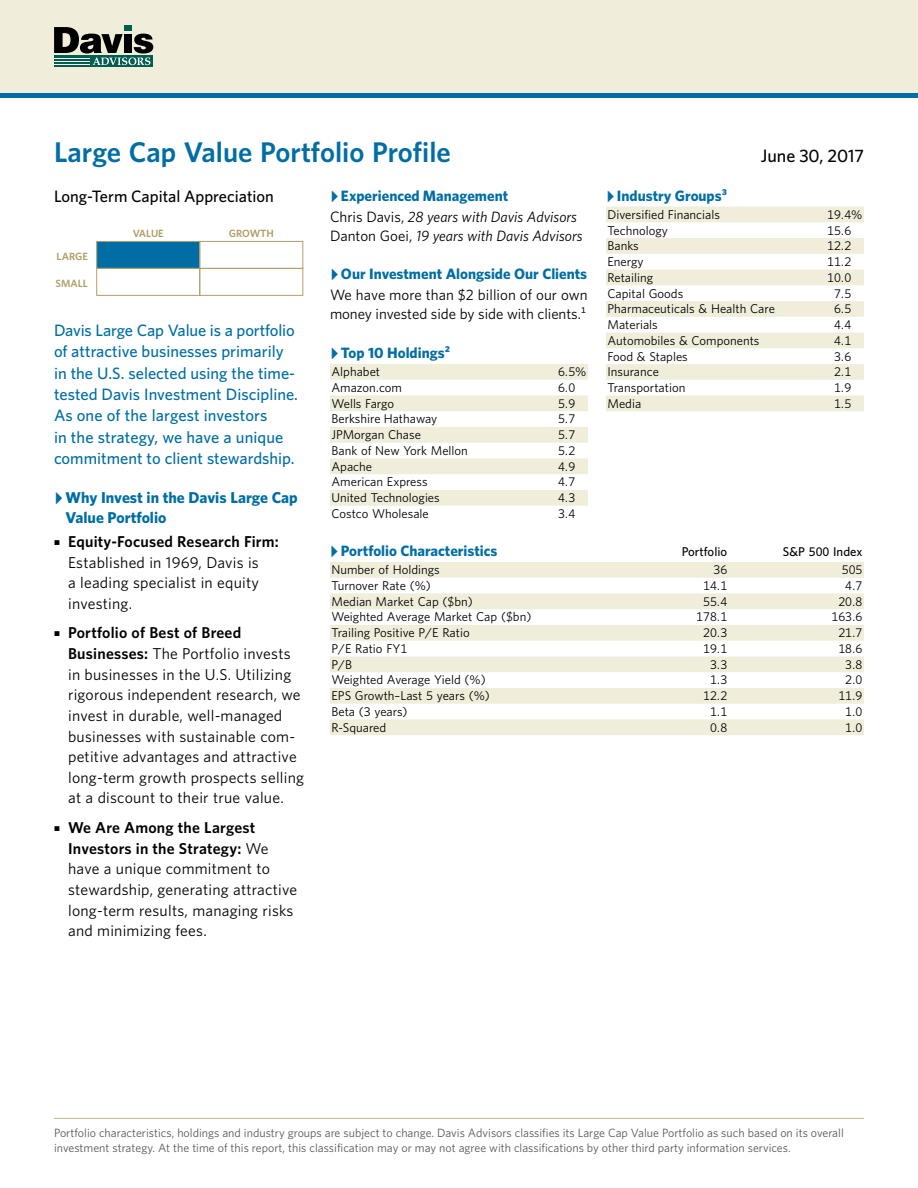
<style>
.page{position:relative;width:918px;height:1188px;background:#fff}
.page>*{position:absolute;margin:0;border:0;box-sizing:border-box;transform-origin:0 0}
.t1{font:600 28.5px "Whitney";color:#006ea4}
.t2{font:500 18px "Whitney";color:#000}
.t3{font:500 16.5px/21.3px "Whitney";color:#006ea4}
.t4{font:500 16.5px "Whitney";color:#000}
.t5{font:15.75px/20.7px "Whitney";letter-spacing:.015em;color:#000}
.t6{font:700 15.75px/20.7px "Whitney";color:#006ea4}
.Port_Profile_LCV_Hea{font:700 15px "Whitney";color:#006ea4}
.t7{font:italic 15px/18.8px "Whitney";color:#000}
.t8{font:15px/18.8px "Whitney";letter-spacing:-.005em;color:#000}
.t9{font:12.75px "Whitney";color:#000}
.t10{font:500 12.75px "Whitney";color:#000}
.Footnotes{font:12px/15px "Whitney";color:#58595b}
.t11{font:600 10.5px "Whitney";color:#afa069}
.s1{font-family:"Mercury Text G1";font-weight:400}
.s2{font-style:normal}
.s3{font-family:"Mercury Text G1";font-size:7.8px}
.s4{font-weight:600}
</style>
<div class="page">
<div style="left:0;top:0;width:918px;height:94px;background:#f0eedb"></div>
<hr style="left:0;top:94px;width:918px;height:4px;background:#006ea4">
<div style="left:124px;top:25px;width:8px;height:6px;background:#005f4f"></div>
<div style="left:54px;top:56px;width:99px;height:11px;background:#005f4f"></div>
<svg style="left:54px;top:27px;width:99px;height:38px"></svg>
<svg style="left:330px;top:364px;width:258px;height:142px"></svg>
<svg style="left:606px;top:207px;width:258px;height:204px;fill:#f0eedc"></svg>
<svg style="left:330px;top:562px;width:534px;height:173px;fill:#f0eedb"></svg>
<div style="left:96px;top:241px;width:104px;height:28px;background:#006ea4;border:1px solid #afa069"></div>
<div style="left:200px;top:241px;width:103px;height:28px;border:1px solid #afa069"></div>
<div style="left:96px;top:268px;width:104px;height:28px;border:1px solid #afa069"></div>
<div style="left:200px;top:268px;width:103px;height:28px;border:1px solid #afa069"></div>
<hr style="left:54px;top:1118px;width:810px;height:1px;background:#ccbf8b">
<p class="t1" style="left:54px;top:133px;width:398px">Large Cap Value Portfolio Profile</p>
<p class="Port_Profile_LCV_Hea" style="left:330px;top:185px;width:180px"><span class="s1">•</span> Experienced Management</p>
<p class="t7" style="left:330px;top:207px;width:254px"><span class="s2">Chris Davis,</span> 28 years with Davis Advisors<br><span class="s2">Danton Goei,</span> 19 years with Davis Advisors</p>
<p class="Port_Profile_LCV_Hea" style="left:330px;top:263px;width:259px"><span class="s1">•</span> Our Investment Alongside Our Clients</p>
<p class="t8" style="left:330px;top:285px;width:259px">We have more than $2 billion of our own money invested side by side with clients.1</p>
<p class="t3" style="left:54px;top:319px;width:246px">Davis Large Cap Value is a portfolio of attractive businesses primarily in the U.S. selected using the time&shy;tested Davis Investment Discipline.<br>As one of the largest investors<br>in the strategy, we have a unique commitment to client stewardship.</p>
<p class="t6" style="left:66px;top:486px;width:234px;text-indent:-12px"><span class="s1">•</span> Why Invest in the Davis Large Cap<br>Value Portfolio</p>
<p class="t5" style="left:68px;top:531px;width:212px;text-indent:-14px"><span class="s3">•</span> <span class="s4">Equity-Focused Research Firm:<br></span>Established in 1969, Davis is<br>a leading specialist in equity investing.</p>
<p class="t5" style="left:68px;top:622px;width:238px;text-indent:-14px"><span class="s3">•</span> <span class="s4">Portfolio of Best of Breed Businesses:</span> The Portfolio invests in businesses in the U.S. Utilizing rigorous independent research, we invest in durable, well-managed businesses with sustainable com&shy;petitive advantages and attractive long-term growth prospects selling at a discount to their true value.</p>
<p class="t5" style="left:68px;top:817px;width:231px;text-indent:-14px"><span class="s3">•</span> <span class="s4">We Are Among the Largest<br>Investors in the Strategy:</span> We have a unique commitment to stewardship, generating attractive long-term results, managing risks and minimizing fees.</p>
<h2 class="t2" style="left:761px;top:143px;width:105px">June 30, 2017</h2>
<p class="Port_Profile_LCV_Hea" style="left:606px;top:185px;width:123px"><span class="s1">•</span> Industry Groups3</p>
<p class="t9" style="left:608px;top:206px;width:114px">Diversified Financials</p>
<p class="t9" style="left:827px;top:206px;width:37px">19.4%</p>
<p class="t9" style="left:608px;top:222px;width:62px">Technology</p>
<p class="t9" style="left:827px;top:222px;width:26px">15.6</p>
<p class="t9" style="left:608px;top:237px;width:33px">Banks</p>
<p class="t9" style="left:827px;top:237px;width:26px">12.2</p>
<p class="t9" style="left:608px;top:253px;width:38px">Energy</p>
<p class="t9" style="left:827px;top:253px;width:26px">11.2</p>
<p class="t9" style="left:608px;top:269px;width:47px">Retailing</p>
<p class="t9" style="left:827px;top:269px;width:26px">10.0</p>
<p class="t9" style="left:608px;top:285px;width:77px">Capital Goods</p>
<p class="t9" style="left:834px;top:285px;width:19px">7.5</p>
<p class="t9" style="left:608px;top:300px;width:169px">Pharmaceuticals &amp; Health Care</p>
<p class="t9" style="left:834px;top:300px;width:19px">6.5</p>
<p class="t9" style="left:608px;top:316px;width:52px">Materials</p>
<p class="t9" style="left:834px;top:316px;width:19px">4.4</p>
<p class="t9" style="left:608px;top:332px;width:154px">Automobiles &amp; Components</p>
<p class="t9" style="left:834px;top:332px;width:19px">4.1</p>
<p class="t9" style="left:608px;top:348px;width:82px">Food &amp; Staples</p>
<p class="t9" style="left:834px;top:348px;width:19px">3.6</p>
<p class="t9" style="left:608px;top:363px;width:53px">Insurance</p>
<p class="t9" style="left:834px;top:363px;width:19px">2.1</p>
<p class="t9" style="left:608px;top:379px;width:79px">Transportation</p>
<p class="t9" style="left:834px;top:379px;width:19px">1.9</p>
<p class="t9" style="left:608px;top:395px;width:35px">Media</p>
<p class="t9" style="left:834px;top:395px;width:19px">1.5</p>
<p class="t4" style="left:54px;top:185px;width:221px">Long-Term Capital Appreciation</p>
<p class="t11" style="left:133px;top:227px;width:33px">VALUE</p>
<p class="t11" style="left:229px;top:227px;width:47px">GROWTH</p>
<p class="t11" style="left:57px;top:249px;width:33px">LARGE</p>
<p class="t11" style="left:55px;top:276px;width:34px">SMALL</p>
<p class="Port_Profile_LCV_Hea" style="left:330px;top:343px;width:122px"><span class="s1">•</span> Top 10 Holdings2</p>
<p class="t9" style="left:332px;top:363px;width:50px">Alphabet</p>
<p class="t9" style="left:558px;top:363px;width:30px">6.5%</p>
<p class="t9" style="left:332px;top:379px;width:72px">Amazon.com</p>
<p class="t9" style="left:558px;top:379px;width:19px">6.0</p>
<p class="t9" style="left:332px;top:395px;width:64px">Wells Fargo</p>
<p class="t9" style="left:558px;top:395px;width:19px">5.9</p>
<p class="t9" style="left:332px;top:411px;width:107px">Berkshire Hathaway</p>
<p class="t9" style="left:558px;top:411px;width:19px">5.7</p>
<p class="t9" style="left:332px;top:426px;width:91px">JPMorgan Chase</p>
<p class="t9" style="left:558px;top:426px;width:19px">5.7</p>
<p class="t9" style="left:332px;top:442px;width:138px">Bank of New York Mellon</p>
<p class="t9" style="left:558px;top:442px;width:19px">5.2</p>
<p class="t9" style="left:332px;top:458px;width:42px">Apache</p>
<p class="t9" style="left:558px;top:458px;width:19px">4.9</p>
<p class="t9" style="left:332px;top:474px;width:98px">American Express</p>
<p class="t9" style="left:558px;top:474px;width:19px">4.7</p>
<p class="t9" style="left:332px;top:489px;width:110px">United Technologies</p>
<p class="t9" style="left:558px;top:489px;width:19px">4.3</p>
<p class="t9" style="left:332px;top:505px;width:99px">Costco Wholesale</p>
<p class="t9" style="left:558px;top:505px;width:19px">3.4</p>
<p class="Port_Profile_LCV_Hea" style="left:330px;top:541px;width:169px"><span class="s1">•</span> Portfolio Characteristics</p>
<p class="t10" style="left:682px;top:543px;width:47px">Portfolio</p>
<p class="t10" style="left:783px;top:543px;width:81px">S&amp;P 500 Index</p>
<p class="t9" style="left:331px;top:561px;width:110px">Number of Holdings</p>
<p class="t9" style="left:714px;top:561px;width:15px">36</p>
<p class="t9" style="left:842px;top:561px;width:22px">505</p>
<p class="t9" style="left:331px;top:577px;width:101px">Turnover Rate (%)</p>
<p class="t9" style="left:703px;top:577px;width:26px">14.1</p>
<p class="t9" style="left:845px;top:577px;width:19px">4.7</p>
<p class="t9" style="left:331px;top:593px;width:143px">Median Market Cap ($bn)</p>
<p class="t9" style="left:703px;top:593px;width:26px">55.4</p>
<p class="t9" style="left:838px;top:593px;width:26px">20.8</p>
<p class="t9" style="left:331px;top:609px;width:201px">Weighted Average Market Cap ($bn)</p>
<p class="t9" style="left:696px;top:609px;width:32px">178.1</p>
<p class="t9" style="left:832px;top:609px;width:32px">163.6</p>
<p class="t9" style="left:331px;top:624px;width:140px">Trailing Positive P/E Ratio</p>
<p class="t9" style="left:703px;top:624px;width:26px">20.3</p>
<p class="t9" style="left:838px;top:624px;width:26px">21.7</p>
<p class="t9" style="left:331px;top:640px;width:77px">P/E Ratio FY1</p>
<p class="t9" style="left:703px;top:640px;width:26px">19.1</p>
<p class="t9" style="left:838px;top:640px;width:26px">18.6</p>
<p class="t9" style="left:331px;top:656px;width:22px">P/B</p>
<p class="t9" style="left:710px;top:656px;width:19px">3.3</p>
<p class="t9" style="left:845px;top:656px;width:19px">3.8</p>
<p class="t9" style="left:331px;top:672px;width:156px">Weighted Average Yield (%)</p>
<p class="t9" style="left:710px;top:672px;width:19px">1.3</p>
<p class="t9" style="left:845px;top:672px;width:19px">2.0</p>
<p class="t9" style="left:331px;top:687px;width:160px">EPS Growth–Last 5 years (%)</p>
<p class="t9" style="left:703px;top:687px;width:26px">12.2</p>
<p class="t9" style="left:838px;top:687px;width:26px">11.9</p>
<p class="t9" style="left:331px;top:703px;width:78px">Beta (3 years)</p>
<p class="t9" style="left:710px;top:703px;width:19px">1.1</p>
<p class="t9" style="left:845px;top:703px;width:19px">1.0</p>
<p class="t9" style="left:331px;top:719px;width:56px">R-Squared</p>
<p class="t9" style="left:710px;top:719px;width:19px">0.8</p>
<p class="t9" style="left:845px;top:719px;width:19px">1.0</p>
<p class="Footnotes" style="left:54px;top:1125px;width:791px">Portfolio characteristics, holdings and industry groups are subject to change. Davis Advisors classifies its Large Cap Value Portfolio as such based on its overall investment strategy. At the time of this report, this classification may or may not agree with classifications by other third party information services.</p>
</div>
